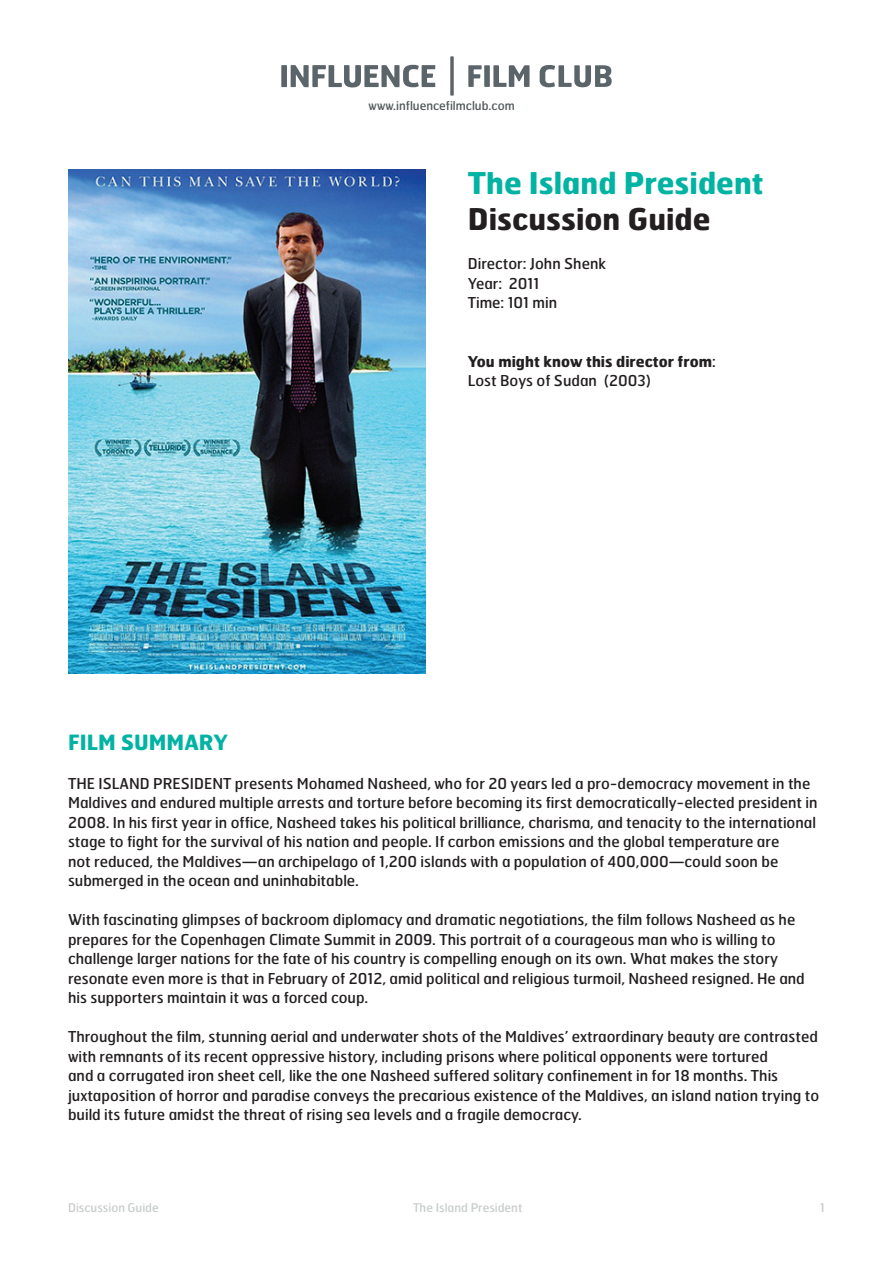
<style>
.page{position:relative;width:893px;height:1263px;background:#fff}
.page>*{position:absolute;margin:0;border:0;box-sizing:border-box;transform-origin:0 0}
.t1{font:700 30px "Hermes";color:#00b3a2}
.t2{font:700 30px "Hermes";color:#231f20}
.t3{font:700 21px "Hermes";color:#00b3a2}
.t4{font:15px/19.5px "Hermes";color:#231f20}
.t5{font:700 15px "Hermes";color:#231f20}
.t6{font:12px "Hermes";color:#cacdcd}
.t7{font:12px "Hermes";color:#505759}
.s1{font-weight:400}
</style>
<div class="page">
<img style="left:68px;top:169px;width:357px;height:504px">
<div style="left:281px;top:65px;width:6px;height:22px;background:#5b6468"></div>
<svg style="left:291px;top:65px;width:144px;height:22px"></svg>
<svg style="left:468px;top:65px;width:62px;height:22px"></svg>
<svg style="left:450px;top:56px;width:4px;height:40px"></svg>
<svg style="left:540px;top:65px;width:72px;height:22px"></svg>
<p class="t7" style="left:368px;top:98px;width:148px">www.influencefilmclub.com</p>
<p class="t1" style="left:468px;top:164px;width:297px">The Island President</p>
<p class="t2" style="left:468px;top:200px;width:244px">Discussion Guide</p>
<p class="t4" style="left:468px;top:254px;width:140px">Director: John Shenk</p>
<p class="t4" style="left:468px;top:273px;width:73px">Year: 2011</p>
<p class="t4" style="left:468px;top:293px;width:91px">Time: 101 min</p>
<p class="t5" style="left:468px;top:351px;width:249px">You might know this director from<span class="s1">:</span></p>
<p class="t4" style="left:468px;top:371px;width:185px">Lost Boys of Sudan (2003)</p>
<p class="t3" style="left:68px;top:728px;width:162px">FILM SUMMARY</p>
<p class="t4" style="left:68px;top:773px;width:751px">THE ISLAND PRESIDENT presents Mohamed Nasheed, who for 20 years led a pro-democracy movement in the Maldives and endured multiple arrests and torture before becoming its first democratically-elected president in 2008. In his first year in office, Nasheed takes his political brilliance, charisma, and tenacity to the international stage to fight for the survival of his nation and people. If carbon emissions and the global temperature are<br>not reduced, the Maldives—an archipelago of 1,200 islands with a population of 400,000—could soon be submerged in the ocean and uninhabitable.</p>
<p class="t4" style="left:68px;top:909px;width:738px">With fascinating glimpses of backroom diplomacy and dramatic negotiations, the film follows Nasheed as he prepares for the Copenhagen Climate Summit in 2009. This portrait of a courageous man who is willing to challenge larger nations for the fate of his country is compelling enough on its own. What makes the story resonate even more is that in February of 2012, amid political and religious turmoil, Nasheed resigned. He and his supporters maintain it was a forced coup.</p>
<p class="t4" style="left:68px;top:1026px;width:753px">Throughout the film, stunning aerial and underwater shots of the Maldives’ extraordinary beauty are contrasted with remnants of its recent oppressive history, including prisons where political opponents were tortured<br>and a corrugated iron sheet cell, like the one Nasheed suffered solitary confinement in for 18 months. This juxtaposition of horror and paradise conveys the precarious existence of the Maldives, an island nation trying to build its future amidst the threat of rising sea levels and a fragile democracy.</p>
<p class="t6" style="left:68px;top:1200px;width:92px">Discussion Guide</p>
<p class="t6" style="left:413px;top:1200px;width:111px">The Island President</p>
<p class="t6" style="left:820px;top:1200px;width:6px">1</p>
</div>
